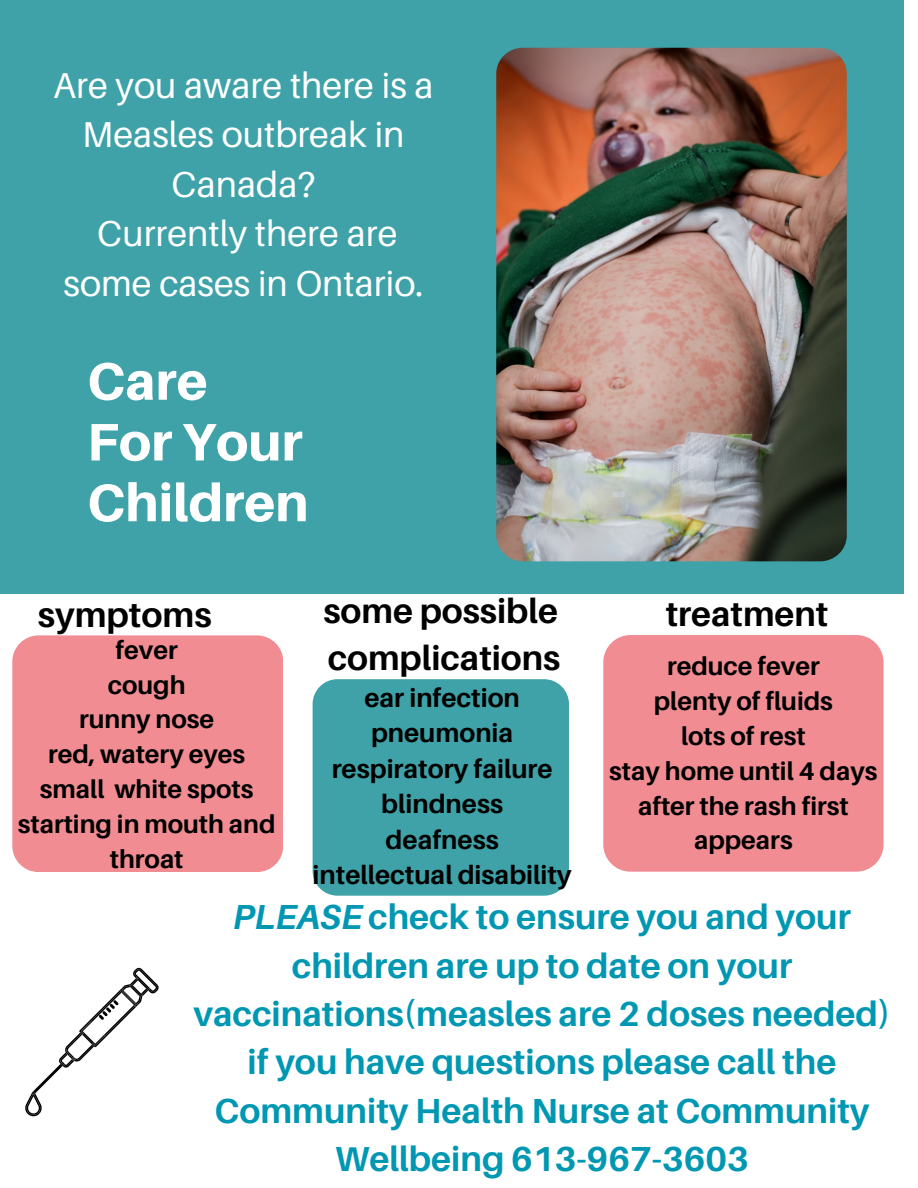
<style>
.page{position:relative;width:918px;height:1188px;background:#fff}
.page>*{position:absolute;margin:0;border:0;box-sizing:border-box;transform-origin:0 0}
.t1{font:800 52.8px/60.8px "Aileron";color:#fff}
.t2{font:36px/49.5px "Aileron";color:#fff;text-align:center}
.t3{font:700 34.8px/48.3px "Aileron";color:#0097b2;text-align:center}
.t4{font:700 34.8px "Aileron";color:#000}
.t5{font:700 34.5px/47.2px "Aileron";color:#000}
.t6{font:700 26.25px "Aileron";color:#000}
.t7{font:700 25.5px/34.8px "Aileron";color:#000;text-align:center}
.s1{font-style:italic}
</style>
<div class="page">
<div style="left:0;top:0;width:903px;height:594px;background:#3ea2a8"></div>
<img style="left:496px;top:48px;width:351px;height:513px;border-radius:26px">
<div style="left:12px;top:635px;width:271px;height:237px;background:#f18c92;border-radius:26px"></div>
<div style="left:313px;top:679px;width:256px;height:217px;background:#3ea2a8;border-radius:25px"></div>
<div style="left:603px;top:635px;width:280px;height:237px;background:#f18c92;border-radius:27px"></div>
<svg style="left:25px;top:968px;width:134px;height:148px"></svg>
<h2 class="t2" style="left:53px;top:60px;width:382px">Are you aware there is a<br>Measles outbreak in<br>Canada?<br>Currently there are some cases in Ontario.</h2>
<h1 class="t1" style="left:87px;top:350px;width:223px">Care<br>For Your<br>Children</h1>
<p class="t4" style="left:38px;top:593px;width:175px">symptoms</p>
<h2 class="t7" style="left:116px;top:632px;width:64px">fever</h2>
<p class="t7" style="left:108px;top:667px;width:79px">cough</p>
<p class="t7" style="left:79px;top:702px;width:137px">runny nose</p>
<p class="t7" style="left:48px;top:737px;width:199px">red, watery eyes</p>
<p class="t7" style="left:18px;top:771px;width:259px">small white spots starting in mouth and throat</p>
<p class="t5" style="left:324px;top:587px;width:238px">some possible complications</p>
<p class="t6" style="left:364px;top:681px;width:157px">ear infection</p>
<p class="t6" style="left:371px;top:717px;width:144px">pneumonia</p>
<p class="t6" style="left:332px;top:752px;width:223px">respiratory failure</p>
<p class="t6" style="left:381px;top:788px;width:123px">blindness</p>
<p class="t6" style="left:386px;top:823px;width:115px">deafness</p>
<p class="t6" style="left:313px;top:858px;width:261px">intellectual disability</p>
<p class="t5" style="left:666px;top:590px;width:164px">treatment</p>
<p class="t7" style="left:667px;top:648px;width:154px">reduce fever</p>
<p class="t7" style="left:654px;top:683px;width:180px">plenty of fluids</p>
<p class="t7" style="left:681px;top:718px;width:126px">lots of rest</p>
<p class="t7" style="left:609px;top:753px;width:270px">stay home until 4 days after the rash first appears</p>
<h2 class="t3" style="left:193px;top:892px;width:699px"><span class="s1">PLEASE</span> check to ensure you and your children are up to date on your vaccinations(measles are 2 doses needed) if you have questions please call the Community Health Nurse at Community Wellbeing 613-967-3603</h2>
</div>
